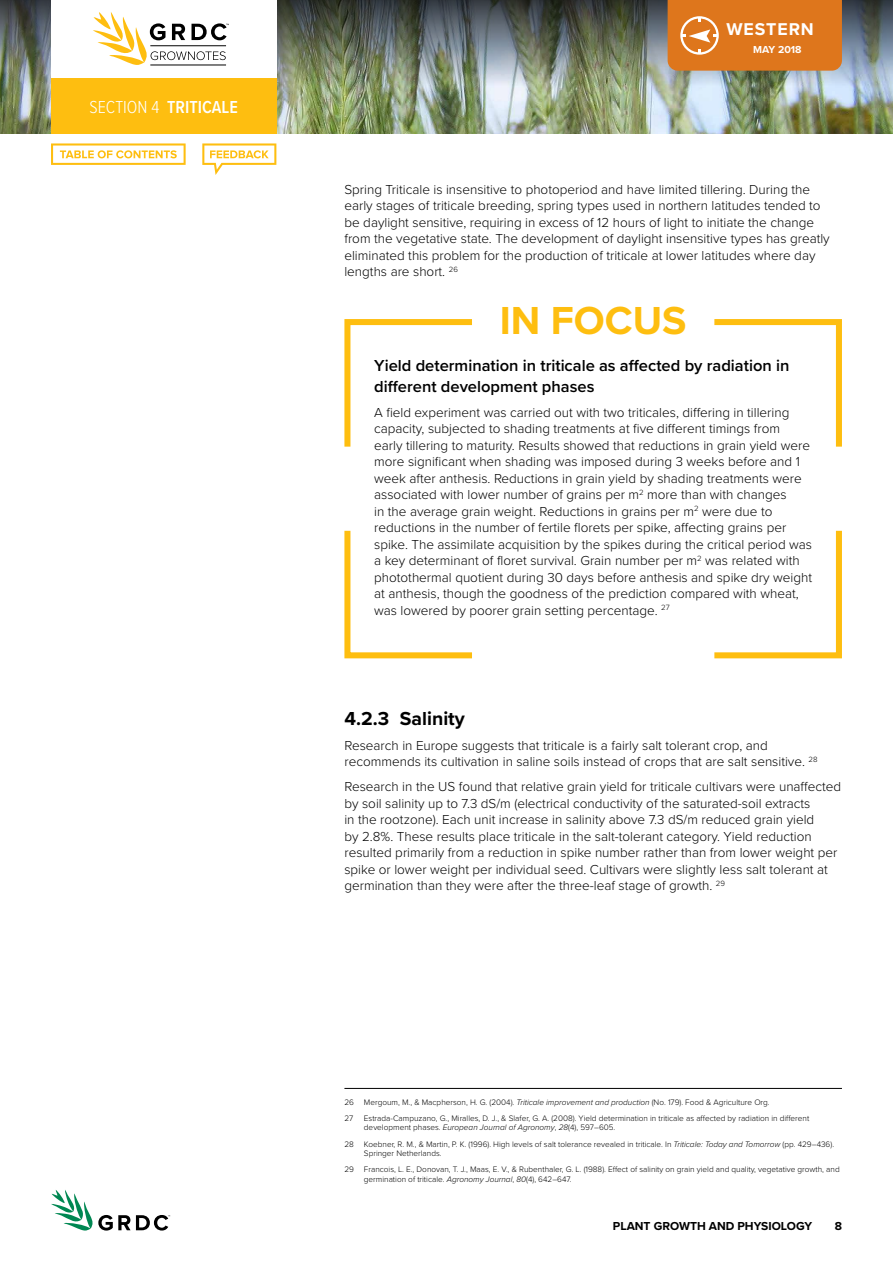
<style>
.page{position:relative;width:893px;height:1263px;background:#fff}
.page>*{position:absolute;margin:0;border:0;box-sizing:border-box;transform-origin:0 0}
.t1{font:700 40.5px "Proxima Nova";color:#febe10}
.t2{font:700 19.5px "Proxima Nova";color:#000}
.t3{font:600 18px "Proxima Nova Cond";color:#fff}
.t4{font:700 17.7px "Proxima Nova";letter-spacing:.05em;color:#fff}
.t5{font:600 16.5px/21px "Proxima Nova";color:#000}
.t6{font:300 13.5px/16.5px "Proxima Nova";color:#000}
.t7{font:700 12px "Proxima Nova";color:#000}
.t8{font:700 10.5px "Proxima Nova";color:#fff}
.t9{font:300 8.25px/9.8px "Proxima Nova";color:#000}
.s1{font-weight:300}
.s2{font-style:italic}
</style>
<div class="page">
<img style="left:0;top:117px;width:893px;height:16px">
<img style="left:0;top:0;width:893px;height:117px">
<svg style="left:51px;top:1190px;width:119px;height:41px"></svg>
<div style="left:51px;top:0;width:225px;height:81px;background:#fff"></div>
<div style="left:51px;top:78px;width:225px;height:55px;background:#febe10"></div>
<div style="left:668px;top:0;width:174px;height:71px;background:#de761c"></div>
<hr style="left:150px;top:65px;width:76px;height:1px;background:#000">
<svg style="left:93px;top:12px;width:136px;height:53px"></svg>
<svg style="left:344px;top:319px;width:128px;height:128px"></svg>
<svg style="left:714px;top:319px;width:128px;height:128px"></svg>
<svg style="left:344px;top:531px;width:128px;height:127px"></svg>
<svg style="left:714px;top:531px;width:128px;height:127px"></svg>
<hr style="left:344px;top:1088px;width:498px;height:1px;background:#000">
<svg style="left:51px;top:143px;width:135px;height:22px"></svg>
<svg style="left:202px;top:143px;width:74px;height:32px"></svg>
<h3 class="t3" style="left:90px;top:94px;width:95px"><span class="s1">SECTION 4</span> TRITICALE</h3>
<h3 class="t4" style="left:726px;top:19px;width:89px">WESTERN</h3>
<p class="t8" style="left:753px;top:41px;width:50px">MAY 2018</p>
<p class="t6" style="left:344px;top:180px;width:487px">Spring Triticale is insensitive to photoperiod and have limited tillering. During the early stages of triticale breeding, spring types used in northern latitudes tended to be daylight sensitive, requiring in excess of 12 hours of light to initiate the change from the vegetative state. The development of daylight insensitive types has greatly eliminated this problem for the production of triticale at lower latitudes where day lengths are short. <sup>26</sup></p>
<h1 class="t1" style="left:500px;top:296px;width:188px">IN FOCUS</h1>
<p class="t5" style="left:374px;top:354px;width:417px">Yield determination in triticale as affected by radiation in different development phases</p>
<p class="t6" style="left:374px;top:403px;width:439px">A field experiment was carried out with two triticales, differing in tillering capacity, subjected to shading treatments at five different timings from<br>early tillering to maturity. Results showed that reductions in grain yield were more significant when shading was imposed during 3 weeks before and 1 week after anthesis. Reductions in grain yield by shading treatments were associated with lower number of grains per m<sup>2</sup> more than with changes<br>in the average grain weight. Reductions in grains per m<sup>2</sup> were due to reductions in the number of fertile florets per spike, affecting grains per spike. The assimilate acquisition by the spikes during the critical period was a key determinant of floret survival. Grain number per m<sup>2</sup> was related with photothermal quotient during 30 days before anthesis and spike dry weight at anthesis, though the goodness of the prediction compared with wheat, was lowered by poorer grain setting percentage. <sup>27</sup></p>
<h2 class="t2" style="left:344px;top:704px;width:122px">4.2.3 SALINITY</h2>
<p class="t6" style="left:344px;top:736px;width:475px">Research in Europe suggests that triticale is a fairly salt tolerant crop, and recommends its cultivation in saline soils instead of crops that are salt sensitive. <sup>28</sup></p>
<p class="t6" style="left:344px;top:778px;width:498px">Research in the US found that relative grain yield for triticale cultivars were unaffected by soil salinity up to 7.3 dS/m (electrical conductivity of the saturated-soil extracts<br>in the rootzone). Each unit increase in salinity above 7.3 dS/m reduced grain yield<br>by 2.8%. These results place triticale in the salt-tolerant category. Yield reduction resulted primarily from a reduction in spike number rather than from lower weight per spike or lower weight per individual seed. Cultivars were slightly less salt tolerant at germination than they were after the three-leaf stage of growth. <sup>29</sup></p>
<p class="t9" style="left:344px;top:1093px;width:427px;line-height:16.2px">26 Mergoum, M., &amp; Macpherson, H. G. (2004). <span class="s2">Triticale improvement and production</span> (No. 179). Food &amp; Agriculture Org.<br>27</p>
<p class="t9" style="left:364px;top:1112px;width:447px">Estrada-Campuzano, G., Miralles, D. J., &amp; Slafer, G. A. (2008). Yield determination in triticale as affected by radiation in different development phases. <span class="s2">European Journal of Agronomy</span>, <span class="s2">28</span>(4), 597–605.</p>
<p class="t9" style="left:364px;top:1138px;width:472px;text-indent:-20px">28 Koebner, R. M., &amp; Martin, P. K. (1996). High levels of salt tolerance revealed in triticale. In <span class="s2">Triticale: Today and Tomorrow</span> (pp. 429–436).<br>Springer Netherlands.</p>
<p class="t9" style="left:364px;top:1164px;width:477px;text-indent:-20px">29 Francois, L. E., Donovan, T. J., Maas, E. V., &amp; Rubenthaler, G. L. (1988). Effect of salinity on grain yield and quality, vegetative growth, and germination of triticale. <span class="s2">Agronomy Journal</span>, <span class="s2">80</span>(4), 642–647.</p>
<p class="t7" style="left:613px;top:1217px;width:201px">PLANT GROWTH AND PHYSIOLOGY</p>
<p class="t7" style="left:835px;top:1217px;width:9px">8</p>
</div>
